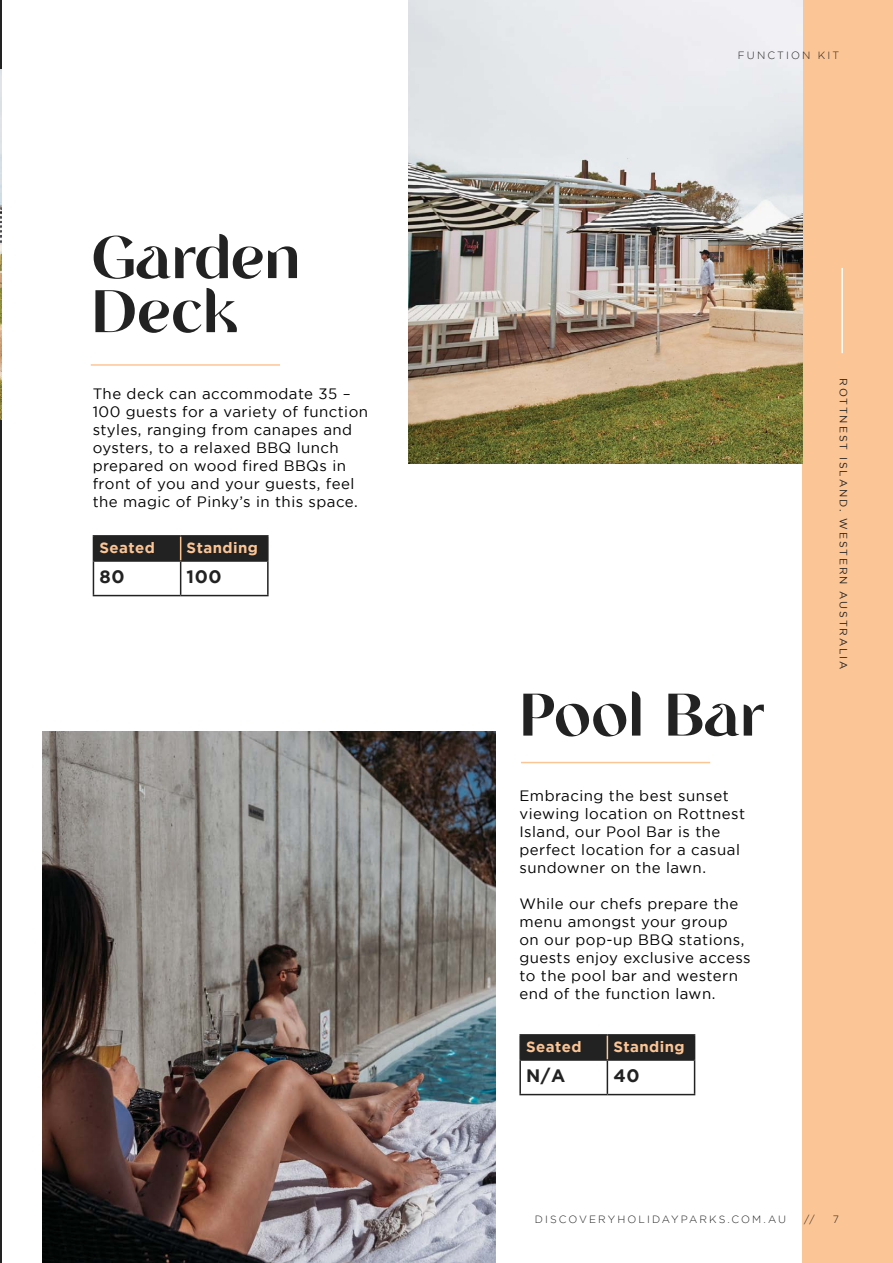
<style>
.page{position:relative;width:893px;height:1263px;background:#fff}
.page>*{position:absolute;margin:0;border:0;box-sizing:border-box;transform-origin:0 0}
.t1{font:60px/54px "Tangerine";color:#222223}
.t2{font:700 18px "Gotham";letter-spacing:.03em;color:#222223}
.t3{font:15px/18px "Gotham";letter-spacing:.03em;color:#000}
.t4{font:700 15px "Gotham";letter-spacing:.03em;color:#fcc595}
.t5{font:300 10.5px "Gotham";letter-spacing:.2em;color:#222223}
.t6{font:10.5px "Gotham";letter-spacing:.18em;color:#222223}
</style>
<div class="page">
<div style="left:803px;top:0;width:90px;height:1263px;background:#fcc595"></div>
<hr style="left:0;top:0;width:2px;height:1263px;background:#222223">
<img style="left:0;top:70px;width:2px;height:350px">
<hr style="left:519px;top:1034px;width:88px;height:2px;background:#222223">
<hr style="left:519px;top:1036px;width:2px;height:23px;background:#222223">
<hr style="left:607px;top:1034px;width:88px;height:2px;background:#222223">
<hr style="left:519px;top:1059px;width:88px;height:2px;background:#222223">
<hr style="left:607px;top:1059px;width:88px;height:2px;background:#222223">
<hr style="left:519px;top:1061px;width:2px;height:33px;background:#222223">
<hr style="left:607px;top:1061px;width:1px;height:33px;background:#222223">
<hr style="left:694px;top:1061px;width:1px;height:33px;background:#222223">
<hr style="left:519px;top:1094px;width:88px;height:1px;background:#222223">
<hr style="left:607px;top:1094px;width:88px;height:1px;background:#222223">
<div style="left:521px;top:1035px;width:174px;height:25px;background:#222223"></div>
<img style="left:408px;top:0;width:395px;height:464px">
<hr style="left:841px;top:268px;width:2px;height:85px;background:#fff">
<hr style="left:521px;top:762px;width:189px;height:1px;background:#fcc595">
<hr style="left:93px;top:535px;width:88px;height:2px;background:#222223">
<hr style="left:181px;top:535px;width:88px;height:2px;background:#222223">
<hr style="left:267px;top:537px;width:2px;height:23px;background:#222223">
<hr style="left:93px;top:560px;width:88px;height:2px;background:#222223">
<hr style="left:181px;top:560px;width:88px;height:2px;background:#222223">
<hr style="left:93px;top:562px;width:1px;height:33px;background:#222223">
<hr style="left:180px;top:562px;width:1px;height:33px;background:#222223">
<hr style="left:267px;top:562px;width:2px;height:33px;background:#222223">
<hr style="left:93px;top:595px;width:88px;height:1px;background:#222223">
<hr style="left:181px;top:595px;width:88px;height:1px;background:#222223">
<div style="left:93px;top:536px;width:174px;height:25px;background:#222223"></div>
<hr style="left:91px;top:364px;width:189px;height:2px;background:#fcc595">
<img style="left:43px;top:732px;width:452px;height:531px">
<h1 class="t1" style="left:92px;top:236px;width:210px">Garden<br>Deck</h1>
<p class="t3" style="left:93px;top:384px;width:277px">The deck can accommodate 35 –<br>100 guests for a variety of function styles, ranging from canapes and oysters, to a relaxed BBQ lunch prepared on wood fired BBQs in front of you and your guests, feel the magic of Pinky’s in this space.</p>
<p class="t4" style="left:99px;top:539px;width:57px">Seated</p>
<p class="t4" style="left:187px;top:539px;width:73px">Standing</p>
<p class="t2" style="left:99px;top:566px;width:27px">80</p>
<p class="t2" style="left:187px;top:566px;width:36px">100</p>
<p class="t5" style="left:738px;top:49px;width:103px">FUNCTION KIT</p>
<h1 class="t1" style="left:519px;top:693px;width:246px">Pool Bar</h1>
<p class="t3" style="left:519px;top:786px;width:227px">Embracing the best sunset viewing location on Rottnest<br>Island, our Pool Bar is the perfect location for a casual sundowner on the lawn.</p>
<p class="t3" style="left:519px;top:894px;width:233px">While our chefs prepare the menu amongst your group on our pop-up BBQ stations, guests enjoy exclusive access to the pool bar and western end of the function lawn.</p>
<p class="t4" style="left:526px;top:1038px;width:57px">Seated</p>
<p class="t4" style="left:613px;top:1038px;width:73px">Standing</p>
<p class="t2" style="left:526px;top:1065px;width:41px">N/A</p>
<p class="t2" style="left:613px;top:1065px;width:28px">40</p>
<p class="t6" style="left:849px;top:378px;width:293px;rotate:90deg">ROTTNEST ISLAND. WESTERN AUSTRALIA</p>
<p class="t5" style="left:535px;top:1214px;width:253px">DISCOVERYHOLIDAYPARKS.COM.AU</p>
<p class="t5" style="left:804px;top:1214px;width:12px">//</p>
<p class="t5" style="left:833px;top:1214px;width:8px">7</p>
</div>
